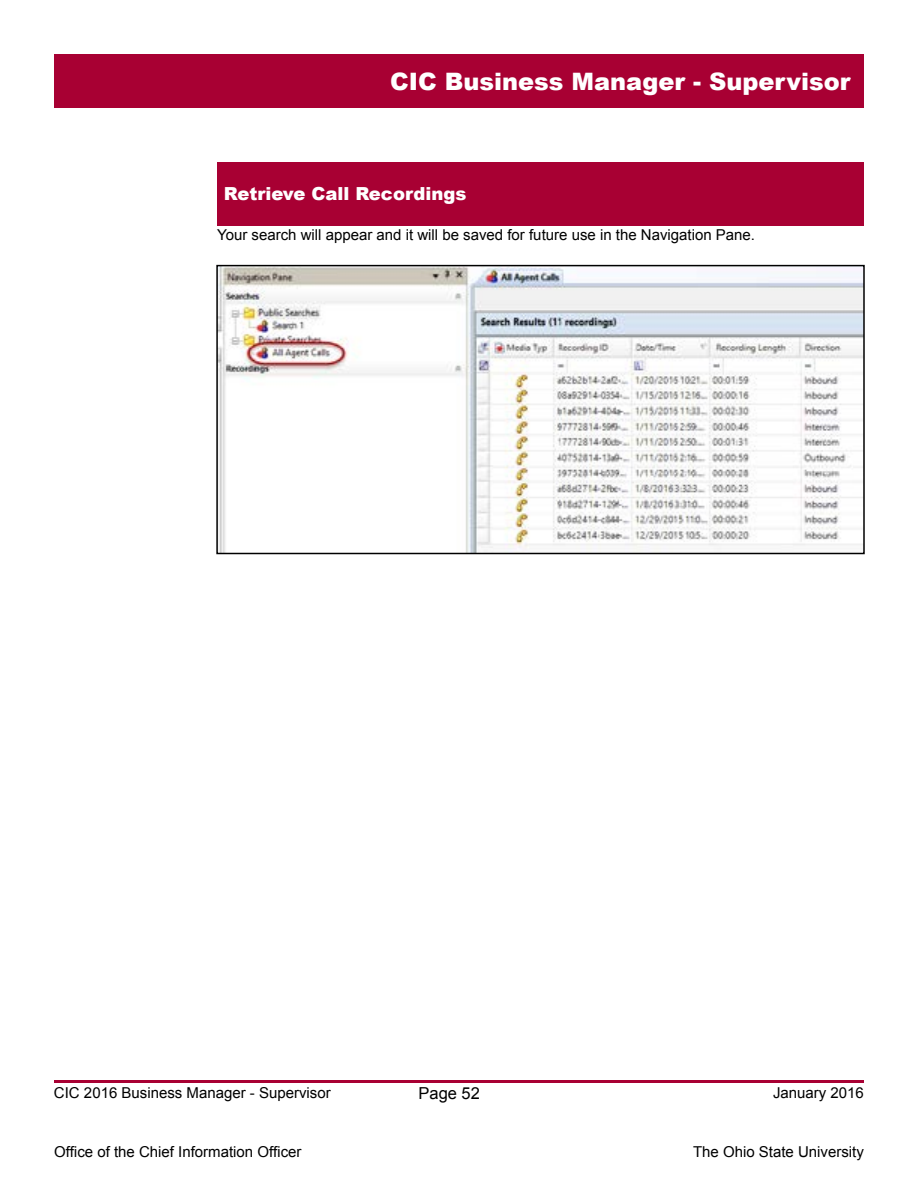
<style>
.page{position:relative;width:918px;height:1188px;background:#fff}
.page>*{position:absolute;margin:0;border:0;box-sizing:border-box;transform-origin:0 0}
.t1{font:900 24px "Arial";color:#fff}
.t2{font:900 18px "Arial";color:#fff}
.t3{font:16.5px "Arial";color:#000}
.t4{font:15px "Arial";color:#000}
</style>
<div class="page">
<div style="left:54px;top:54px;width:810px;height:54px;background:#a80033"></div>
<hr style="left:54px;top:1080px;width:810px;height:3px;background:#a80033">
<div style="left:217px;top:162px;width:647px;height:64px;background:#a80033"></div>
<img style="left:219px;top:268px;width:643px;height:283px">
<div style="left:216px;top:265px;width:649px;height:289px;border:2px solid #000"></div>
<h1 class="t1" style="left:390px;top:64px;width:462px">CIC Business Manager - Supervisor</h1>
<p class="t2" style="left:224px;top:181px;width:244px">Retrieve Call Recordings</p>
<p class="t4" style="left:217px;top:224px;width:540px">Your search will appear and it will be saved for future use in the Navigation Pane.</p>
<p class="t4" style="left:54px;top:1082px;width:278px">CIC 2016 Business Manager - Supervisor</p>
<p class="t4" style="left:773px;top:1082px;width:92px">January 2016</p>
<p class="t3" style="left:418px;top:1082px;width:63px">Page 52</p>
<p class="t4" style="left:54px;top:1142px;width:249px">Office of the Chief Information Officer</p>
<p class="t4" style="left:693px;top:1142px;width:172px">The Ohio State University</p>
</div>
